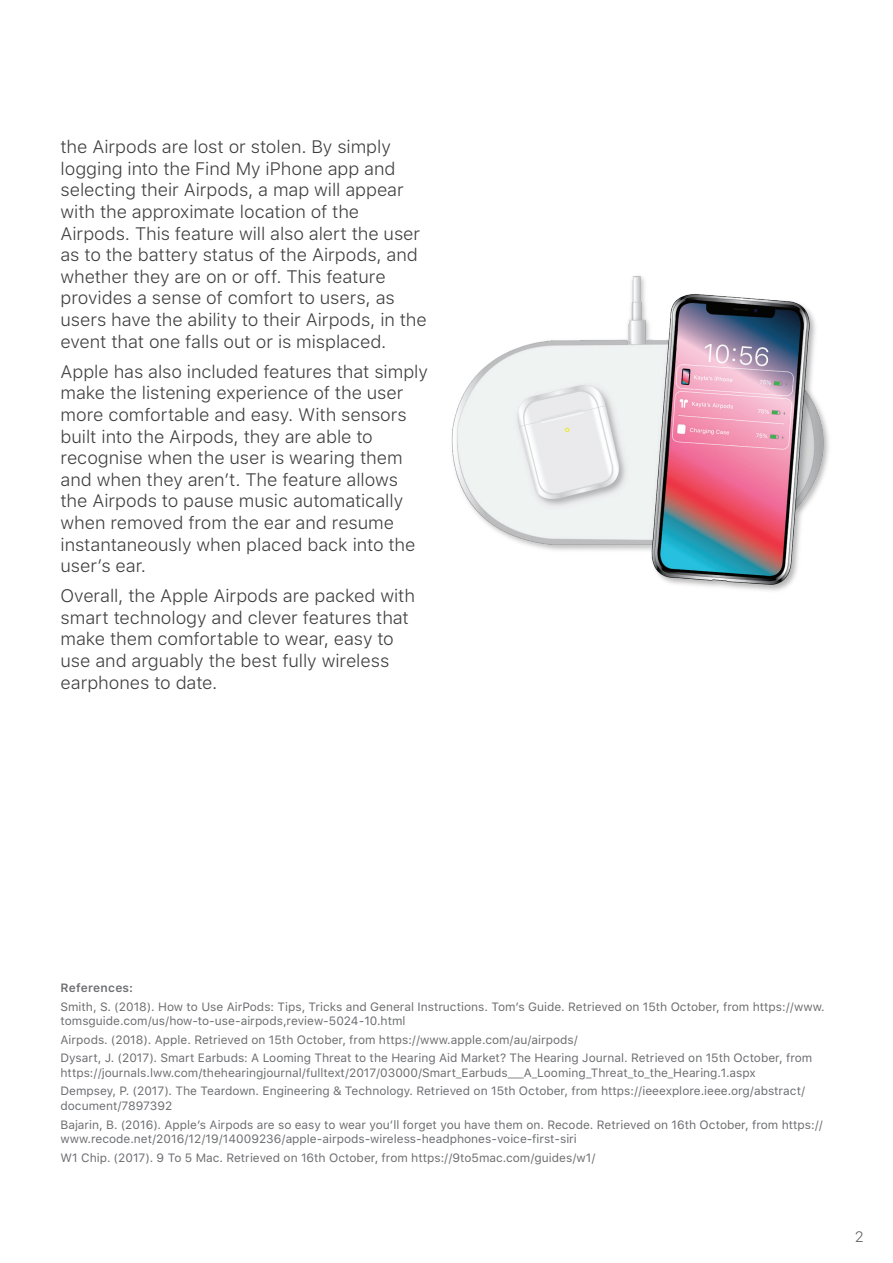
<style>
.page{position:relative;width:893px;height:1263px;background:#fff}
.page>*{position:absolute;margin:0;border:0;box-sizing:border-box;transform-origin:0 0}
.t1{font:300 18px/21.6px "SFUI Text";letter-spacing:-.005em;color:#3e3e3f}
.t2{font:300 15px "SFUI Text";color:#636366}
.t3{font:12px/18.6px "SFUI Text";color:#6c6d70}
.t4{font:600 12px "SFUI Text";letter-spacing:.015em;color:#6c6d70}
</style>
<div class="page">
<img style="left:451px;top:276px;width:378px;height:315px">
<p class="t1" style="left:61px;top:137px;width:368px">the Airpods are lost or stolen. By simply logging into the Find My iPhone app and selecting their Airpods, a map will appear with the approximate location of the Airpods. This feature will also alert the user as to the battery status of the Airpods, and whether they are on or off. This feature provides a sense of comfort to users, as users have the ability to their Airpods, in the event that one falls out or is misplaced.</p>
<p class="t1" style="left:61px;top:361px;width:369px">Apple has also included features that simply make the listening experience of the user more comfortable and easy. With sensors built into the Airpods, they are able to recognise when the user is wearing them and when they aren’t. The feature allows the Airpods to pause music automatically when removed from the ear and resume instantaneously when placed back into the user’s ear.</p>
<h1 class="t1" style="left:61px;top:586px;width:356px">Overall, the Apple Airpods are packed with smart technology and clever features that make them comfortable to wear, easy to use and arguably the best fully wireless earphones to date.</h1>
<p class="t4" style="left:61px;top:979px;width:74px">References:</p>
<p class="t3" style="left:61px;top:1000px;width:766px;line-height:14.4px">Smith, S. (2018). How to Use AirPods: Tips, Tricks and General Instructions. Tom’s Guide. Retrieved on 15th October, from https://www. tomsguide.com/us/how-to-use-airpods,review-5024-10.html</p>
<p class="t3" style="left:61px;top:1031px;width:753px">Airpods. (2018). Apple. Retrieved on 15th October, from https://www.apple.com/au/airpods/<br>Dysart, J. (2017). Smart Earbuds: A Looming Threat to the Hearing Aid Market? The Hearing Journal. Retrieved on 15th October, from</p>
<p class="t3" style="left:61px;top:1064px;width:746px">https://journals.lww.com/thehearingjournal/fulltext/2017/03000/Smart_Earbuds___A_Looming_Threat_to_the_Hearing.1.aspx<br>Dempsey, P. (2017). The Teardown. Engineering &amp; Technology. Retrieved on 15th October, from https://ieeexplore.ieee.org/abstract/</p>
<p class="t3" style="left:61px;top:1097px;width:764px">document/7897392<br>Bajarin, B. (2016). Apple’s Airpods are so easy to wear you’ll forget you have them on. Recode. Retrieved on 16th October, from https://</p>
<p class="t3" style="left:61px;top:1130px;width:537px">www.recode.net/2016/12/19/14009236/apple-airpods-wireless-headphones-voice-first-siri<br>W1 Chip. (2017). 9 To 5 Mac. Retrieved on 16th October, from https://9to5mac.com/guides/w1/</p>
<p class="t2" style="left:855px;top:1226px;width:10px">2</p>
</div>
